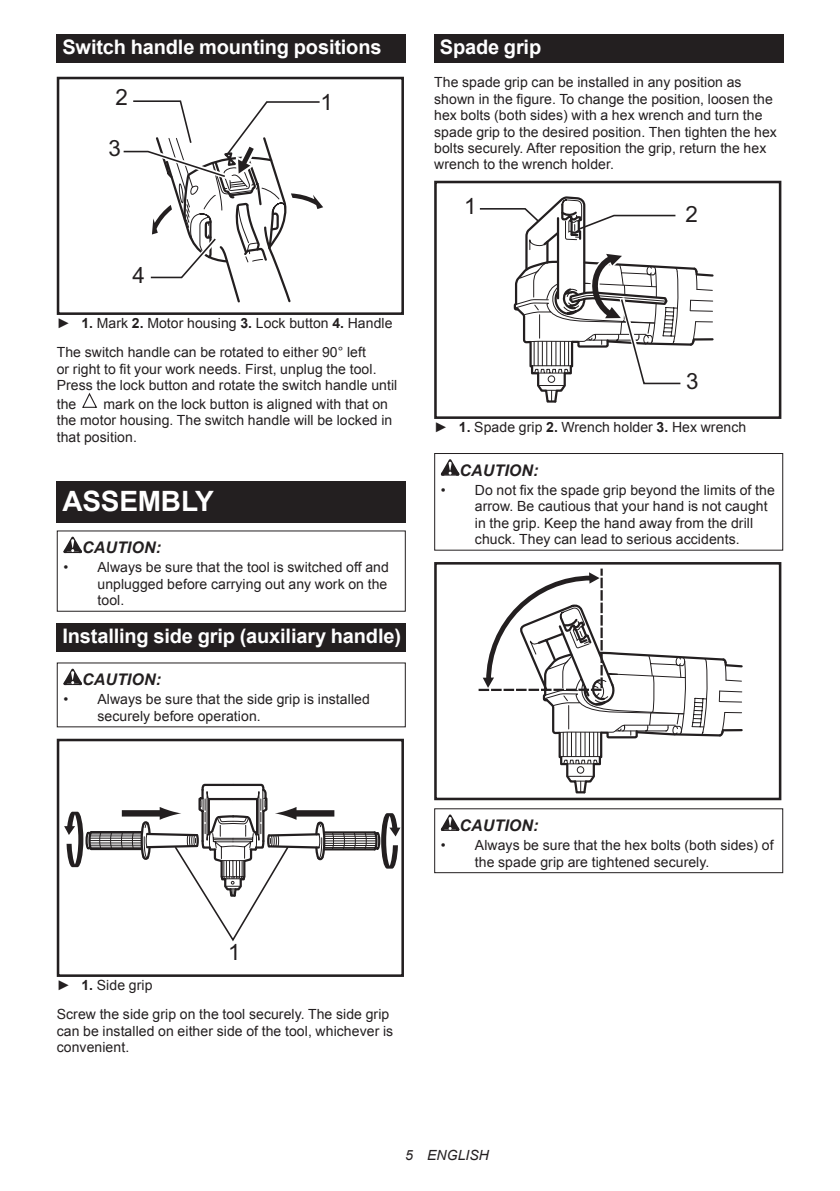
<style>
.page{position:relative;width:840px;height:1191px;background:#fff}
.page>*{position:absolute;margin:0;border:0;box-sizing:border-box;transform-origin:0 0}
.t1{font:700 28px "Arial";letter-spacing:-.01em;color:#fff}
.t2{font:22.4px "Arial";color:#231f20}
.t3{font:700 20px "Arial";letter-spacing:-.01em;color:#fff}
.t4{font:italic 700 16px "Arial";letter-spacing:.005em;color:#231f20}
.t5{font:14px/16.4px "Arial";letter-spacing:.005em;color:#231f20}
.t6{font:italic 14px "Arial";letter-spacing:.005em;color:#231f20}
.s1{font-weight:700}
</style>
<div class="page">
<div style="left:57px;top:34px;width:348px;height:29px;background:#231f20"></div>
<svg style="left:123px;top:100px;width:200px;height:203px"></svg>
<div style="left:57px;top:77px;width:347px;height:238px;border:3px solid #231f20"></div>
<svg style="left:82px;top:392px;width:16px;height:16px"></svg>
<div style="left:57px;top:481px;width:348px;height:41px;background:#231f20"></div>
<svg style="left:63px;top:536px;width:19px;height:17px"></svg>
<div style="left:57px;top:530px;width:348px;height:82px;border:1px solid #231f20"></div>
<div style="left:57px;top:623px;width:348px;height:28px;background:#231f20"></div>
<svg style="left:63px;top:668px;width:19px;height:17px"></svg>
<svg style="left:64px;top:783px;width:336px;height:159px"></svg>
<div style="left:57px;top:738px;width:347px;height:239px;border:3px solid #231f20"></div>
<div style="left:434px;top:34px;width:348px;height:29px;background:#231f20"></div>
<svg style="left:479px;top:196px;width:235px;height:207px"></svg>
<div style="left:434px;top:181px;width:347px;height:238px;border:3px solid #231f20"></div>
<svg style="left:440px;top:459px;width:19px;height:16px"></svg>
<div style="left:434px;top:453px;width:348px;height:97px;border:1px solid #231f20"></div>
<svg style="left:478px;top:568px;width:265px;height:226px"></svg>
<div style="left:434px;top:562px;width:347px;height:238px;border:3px solid #231f20"></div>
<svg style="left:440px;top:814px;width:19px;height:17px"></svg>
<div style="left:434px;top:808px;width:348px;height:65px;border:1px solid #231f20"></div>
<h3 class="t3" style="left:62px;top:34px;width:320px">Switch handle mounting positions</h3>
<h2 class="t2" style="left:115px;top:83px;width:14px">2</h2>
<h2 class="t2" style="left:320px;top:87px;width:14px">1</h2>
<h2 class="t2" style="left:108px;top:134px;width:14px">3</h2>
<h2 class="t2" style="left:132px;top:260px;width:14px">4</h2>
<p class="t5" style="left:57px;top:309px;width:337px;line-height:28.8px">► <span class="s1">1.</span> Mark <span class="s1">2.</span> Motor housing <span class="s1">3.</span> Lock button <span class="s1">4.</span> Handle<br>The switch handle can be rotated to either 90° left</p>
<p class="t5" style="left:57px;top:361px;width:342px">or right to fit your work needs. First, unplug the tool.<br>Press the lock button and rotate the switch handle until</p>
<p class="t5" style="left:57px;top:396px;width:21px">the</p>
<p class="t5" style="left:57px;top:396px;width:337px;text-indent:47px">mark on the lock button is aligned with that on the motor housing. The switch handle will be locked in that position.</p>
<h1 class="t1" style="left:62px;top:482px;width:153px">ASSEMBLY</h1>
<p class="t4" style="left:82px;top:537px;width:80px">CAUTION:</p>
<p class="t5" style="left:97px;top:559px;width:293px;text-align:justify;text-indent:-34px">• Always be sure that the tool is switched off and unplugged before carrying out any work on the tool.</p>
<h3 class="t3" style="left:62px;top:622px;width:340px">Installing side grip (auxiliary handle)</h3>
<p class="t4" style="left:82px;top:669px;width:80px">CAUTION:</p>
<p class="t5" style="left:97px;top:691px;width:274px;text-indent:-34px">• Always be sure that the side grip is installed securely before operation.</p>
<h3 class="t3" style="left:439px;top:34px;width:103px">Spade grip</h3>
<p class="t5" style="left:434px;top:74px;width:344px">The spade grip can be installed in any position as shown in the figure. To change the position, loosen the hex bolts (both sides) with a hex wrench and turn the spade grip to the desired position. Then tighten the hex bolts securely. After reposition the grip, return the hex wrench to the wrench holder.</p>
<h2 class="t2" style="left:464px;top:191px;width:14px">1</h2>
<h2 class="t2" style="left:685px;top:199px;width:14px">2</h2>
<h2 class="t2" style="left:685px;top:366px;width:14px">3</h2>
<p class="t5" style="left:434px;top:419px;width:313px">► <span class="s1">1.</span> Spade grip <span class="s1">2.</span> Wrench holder <span class="s1">3.</span> Hex wrench</p>
<p class="t4" style="left:459px;top:459px;width:80px">CAUTION:</p>
<p class="t5" style="left:474px;top:482px;width:301px;text-indent:-34px">• Do not fix the spade grip beyond the limits of the arrow. Be cautious that your hand is not caught in the grip. Keep the hand away from the drill chuck. They can lead to serious accidents.</p>
<h2 class="t2" style="left:228px;top:937px;width:14px">1</h2>
<p class="t5" style="left:57px;top:971px;width:334px;line-height:28.8px">► <span class="s1">1.</span> Side grip<br>Screw the side grip on the tool securely. The side grip</p>
<p class="t5" style="left:57px;top:1022px;width:338px">can be installed on either side of the tool, whichever is convenient.</p>
<p class="t4" style="left:459px;top:814px;width:80px">CAUTION:</p>
<p class="t5" style="left:474px;top:837px;width:300px;text-indent:-34px">• Always be sure that the hex bolts (both sides) of the spade grip are tightened securely.</p>
<p class="t6" style="left:405px;top:1146px;width:85px">5 ENGLISH</p>
</div>
